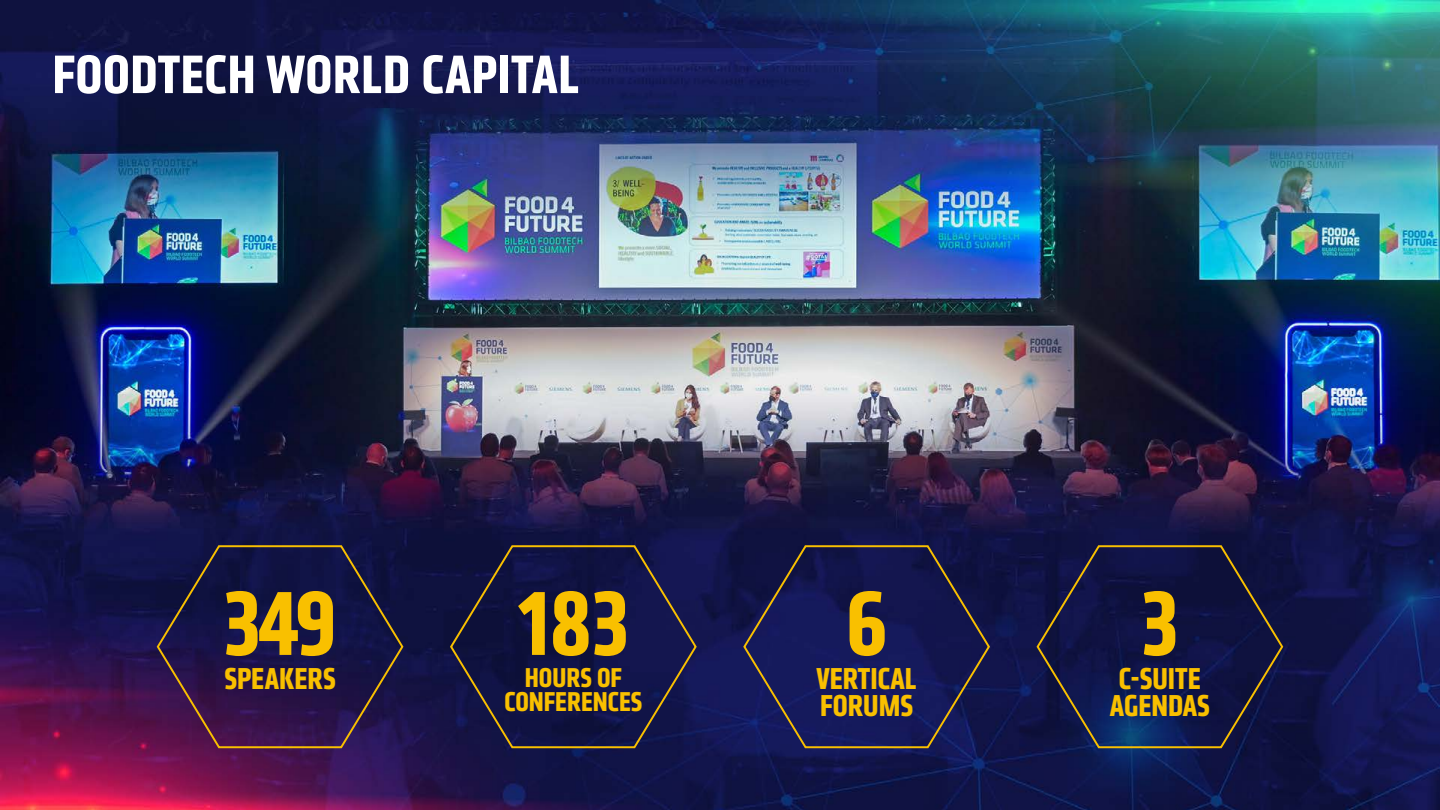
<style>
.page{position:relative;width:1440px;height:810px;background:#fff}
.page>*{position:absolute;margin:0;border:0;box-sizing:border-box;transform-origin:0 0}
.t1{font:700 condensed 94.28px "Klavika CH";letter-spacing:-.025em;color:#f9c000}
.t2{font:700 condensed 56.25px "Klavika CH";letter-spacing:.01em;color:#fff}
.t3{font:700 condensed 31.42px/27.5px "Klavika CH";color:#f9c000}
.t4{font:700 condensed 28.28px/24px "Klavika CH";color:#f9c000;text-align:center}
</style>
<div class="page">
<img style="left:0;top:0;width:1440px;height:810px">
<svg style="left:156px;top:544px;width:249px;height:205px;background:#231745"></svg>
<svg style="left:742px;top:544px;width:249px;height:205px;background:#191b51"></svg>
<svg style="left:449px;top:544px;width:249px;height:205px;background:#161743"></svg>
<svg style="left:1035px;top:544px;width:249px;height:205px;background:#151944"></svg>
<h2 class="t2" style="left:52px;top:38px;width:528px">FOODTECH WORLD CAPITAL</h2>
<h1 class="t1" style="left:223px;top:563px;width:115px">349</h1>
<p class="t3" style="left:224px;top:665px;width:113px">SPEAKERS</p>
<h1 class="t1" style="left:518px;top:563px;width:113px">183</h1>
<p class="t4" style="left:504px;top:665px;width:139px">HOURS OF<br>CONFERENCES</p>
<h1 class="t1" style="left:846px;top:563px;width:43px">6</h1>
<p class="t3" style="left:817px;top:665px;width:102px">VERTICAL<br>FORUMS</p>
<h1 class="t1" style="left:1141px;top:563px;width:39px">3</h1>
<p class="t3" style="left:1110px;top:665px;width:101px">C-SUITE<br>AGENDAS</p>
</div>
